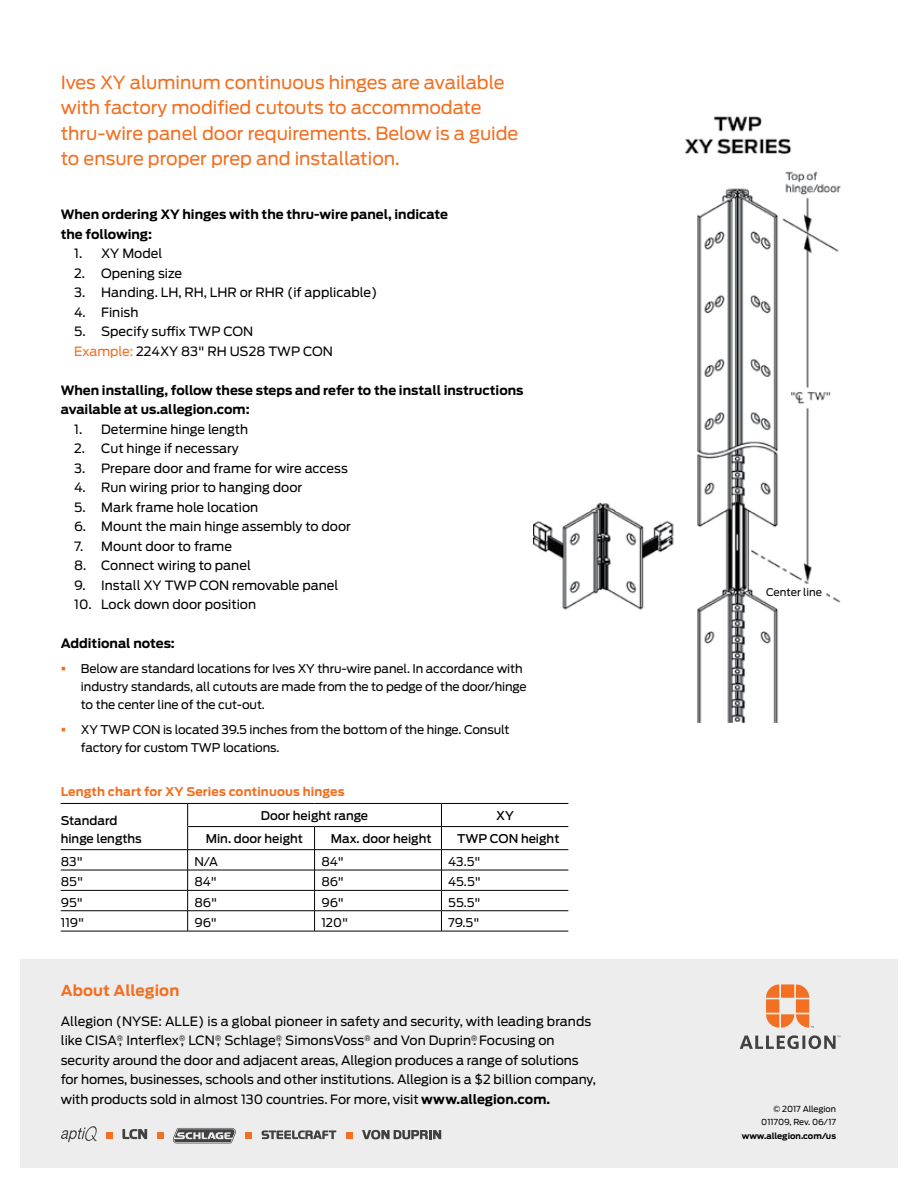
<style>
.page{position:relative;width:918px;height:1188px;background:#fff}
.page>*{position:absolute;margin:0;border:0;box-sizing:border-box;transform-origin:0 0}
.t1{font:18px/25.5px "Antenna";color:#f36f21}
.t2{font:700 15px "Antenna";letter-spacing:.01em;color:#f36f21}
.t3{font:12.75px/19.5px "Antenna";color:#000}
.t4{font:700 12.75px/19.5px "Antenna";color:#000}
.t5{font:12px/18px "Antenna";letter-spacing:-.01em;color:#000}
.t6{font:500 12px/18px "Antenna";color:#000}
.t7{font:700 12px "Antenna";letter-spacing:.01em;color:#f36f21}
.t8{font:10.5px "Antenna";color:#000}
.t9{font:8.25px/13.5px "Antenna";letter-spacing:-.005em;color:#000;text-align:right}
.t10{font:700 8.25px "Antenna";color:#000}
.s1{color:#f36f21}
.s2{font-weight:700}
</style>
<div class="page">
<div style="left:20px;top:959px;width:878px;height:209px;background:#ededee"></div>
<svg style="left:766px;top:984px;width:48px;height:44px"></svg>
<svg style="left:740px;top:1035px;width:100px;height:14px"></svg>
<svg style="left:122px;top:1129px;width:25px;height:10px"></svg>
<div style="left:106px;top:1133px;width:7px;height:6px;background:#f36f21"></div>
<svg style="left:157px;top:1133px;width:6px;height:6px"></svg>
<svg style="left:362px;top:1130px;width:79px;height:9px"></svg>
<svg style="left:173px;top:1128px;width:63px;height:15px"></svg>
<svg style="left:61px;top:1126px;width:36px;height:16px"></svg>
<svg style="left:262px;top:1130px;width:74px;height:9px"></svg>
<div style="left:245px;top:1133px;width:7px;height:6px;background:#f36f21"></div>
<svg style="left:346px;top:1133px;width:6px;height:6px"></svg>
<img style="left:533px;top:116px;width:308px;height:607px">
<hr style="left:61px;top:803px;width:127px;height:1px;background:#000">
<hr style="left:188px;top:803px;width:127px;height:1px;background:#000">
<hr style="left:315px;top:803px;width:126px;height:1px;background:#000">
<hr style="left:441px;top:803px;width:127px;height:1px;background:#000">
<hr style="left:187px;top:826px;width:128px;height:1px;background:#000">
<hr style="left:315px;top:826px;width:126px;height:1px;background:#000">
<hr style="left:441px;top:826px;width:127px;height:1px;background:#000">
<hr style="left:61px;top:849px;width:127px;height:1px;background:#000">
<hr style="left:188px;top:849px;width:127px;height:1px;background:#000">
<hr style="left:315px;top:849px;width:126px;height:1px;background:#000">
<hr style="left:441px;top:849px;width:127px;height:1px;background:#000">
<hr style="left:61px;top:870px;width:127px;height:1px;background:#000">
<hr style="left:188px;top:870px;width:127px;height:1px;background:#000">
<hr style="left:315px;top:870px;width:126px;height:1px;background:#000">
<hr style="left:441px;top:870px;width:127px;height:1px;background:#000">
<hr style="left:61px;top:890px;width:127px;height:1px;background:#000">
<hr style="left:188px;top:890px;width:127px;height:1px;background:#000">
<hr style="left:315px;top:890px;width:126px;height:1px;background:#000">
<hr style="left:441px;top:890px;width:127px;height:1px;background:#000">
<hr style="left:61px;top:910px;width:127px;height:1px;background:#000">
<hr style="left:61px;top:931px;width:127px;height:1px;background:#000">
<hr style="left:188px;top:910px;width:127px;height:1px;background:#000">
<hr style="left:315px;top:910px;width:126px;height:1px;background:#000">
<hr style="left:441px;top:910px;width:127px;height:1px;background:#000">
<hr style="left:188px;top:931px;width:127px;height:1px;background:#000">
<hr style="left:315px;top:931px;width:126px;height:1px;background:#000">
<hr style="left:441px;top:931px;width:127px;height:1px;background:#000">
<svg style="left:187px;top:804px;width:1px;height:127px"></svg>
<svg style="left:314px;top:827px;width:1px;height:104px"></svg>
<svg style="left:441px;top:804px;width:1px;height:127px"></svg>
<div style="left:766px;top:584px;width:58px;height:15px;background:#fff"></div>
<h1 class="t1" style="left:61px;top:69px;width:459px">Ives XY aluminum continuous hinges are available with factory modified cutouts to accommodate thru-wire panel door requirements. Below is a guide to ensure proper prep and installation.</h1>
<p class="t4" style="left:61px;top:205px;width:389px">When ordering XY hinges with the thru-wire panel, indicate the following:</p>
<p class="t3" style="left:74px;top:244px;width:90px">1. XY Model</p>
<p class="t3" style="left:74px;top:263px;width:109px">2. Opening size</p>
<p class="t3" style="left:74px;top:283px;width:305px">3. Handing. LH, RH, LHR or RHR (if applicable)</p>
<p class="t3" style="left:74px;top:302px;width:66px">4. Finish</p>
<p class="t3" style="left:74px;top:322px;width:260px">5. Specify suffix TWP CON<br><span class="s1">Example:</span> 224XY 83" RH US28 TWP CON</p>
<p class="t4" style="left:61px;top:381px;width:464px">When installing, follow these steps and refer to the install instructions available at us.allegion.com:</p>
<p class="t3" style="left:74px;top:419px;width:176px">1. Determine hinge length</p>
<p class="t3" style="left:74px;top:439px;width:166px">2. Cut hinge if necessary</p>
<p class="t3" style="left:74px;top:458px;width:275px">3. Prepare door and frame for wire access</p>
<p class="t3" style="left:74px;top:478px;width:229px">4. Run wiring prior to hanging door</p>
<p class="t3" style="left:74px;top:497px;width:186px">5. Mark frame hole location</p>
<p class="t3" style="left:74px;top:517px;width:278px">6. Mount the main hinge assembly to door</p>
<p class="t3" style="left:74px;top:536px;width:159px">7. Mount door to frame</p>
<p class="t3" style="left:74px;top:556px;width:178px">8. Connect wiring to panel</p>
<p class="t3" style="left:74px;top:575px;width:266px">9. Install XY TWP CON removable panel</p>
<p class="t3" style="left:74px;top:595px;width:183px">10. Lock down door position</p>
<p class="t4" style="left:61px;top:634px;width:116px">Additional notes:</p>
<p class="t5" style="left:81px;top:660px;width:447px;text-indent:-20px"><span class="s1">▪</span> Below are standard locations for Ives XY thru-wire panel. In accordance with industry standards, all cutouts are made from the to pedge of the door/hinge to the center line of the cut-out.</p>
<p class="t5" style="left:81px;top:720px;width:430px;text-indent:-20px"><span class="s1">▪</span> XY TWP CON is located 39.5 inches from the bottom of the hinge. Consult factory for custom TWP locations.</p>
<p class="t7" style="left:61px;top:783px;width:285px">Length chart for XY Series continuous hinges</p>
<p class="t6" style="left:61px;top:811px;width:83px">Standard hinge lengths</p>
<p class="t6" style="left:261px;top:806px;width:109px">Door height range</p>
<p class="t6" style="left:496px;top:806px;width:19px">XY</p>
<p class="t6" style="left:206px;top:829px;width:99px">Min. door height</p>
<p class="t6" style="left:331px;top:829px;width:102px">Max. door height</p>
<p class="t6" style="left:457px;top:829px;width:104px">TWP CON height</p>
<p class="t5" style="left:61px;top:852px;width:24px">83"</p>
<p class="t5" style="left:194px;top:852px;width:25px">N/A</p>
<p class="t5" style="left:321px;top:852px;width:24px">84"</p>
<p class="t5" style="left:448px;top:852px;width:34px">43.5"</p>
<p class="t5" style="left:61px;top:873px;width:24px">85"</p>
<p class="t5" style="left:194px;top:873px;width:24px">84"</p>
<p class="t5" style="left:321px;top:873px;width:24px">86"</p>
<p class="t5" style="left:448px;top:873px;width:34px">45.5"</p>
<p class="t5" style="left:61px;top:893px;width:24px">95"</p>
<p class="t5" style="left:194px;top:893px;width:24px">86"</p>
<p class="t5" style="left:321px;top:893px;width:24px">96"</p>
<p class="t5" style="left:448px;top:893px;width:34px">55.5"</p>
<p class="t5" style="left:61px;top:914px;width:25px">119"</p>
<p class="t5" style="left:194px;top:914px;width:24px">96"</p>
<p class="t5" style="left:321px;top:914px;width:28px">120"</p>
<p class="t5" style="left:448px;top:914px;width:33px">79.5"</p>
<p class="t2" style="left:61px;top:981px;width:120px">About Allegion</p>
<p class="t3" style="left:61px;top:1011px;width:537px">Allegion (NYSE: ALLE) is a global pioneer in safety and security, with leading brands like CISA<sup>®</sup>, Interflex<sup>®</sup>, LCN<sup>®</sup>, Schlage<sup>®</sup>, SimonsVoss<sup>®</sup> and Von Duprin<sup>®</sup>. Focusing on security around the door and adjacent areas, Allegion produces a range of solutions for homes, businesses, schools and other institutions. Allegion is a $2 billion company, with products sold in almost 130 countries. For more, visit <span class="s2">www.allegion.com.</span></p>
<p class="t8" style="left:766px;top:585px;width:57px">Center line</p>
<p class="t9" style="left:761px;top:1102px;width:76px">© 2017 Allegion<br>011709, Rev. 06/17</p>
<p class="t10" style="left:742px;top:1130px;width:96px">www.allegion.com/us</p>
</div>
